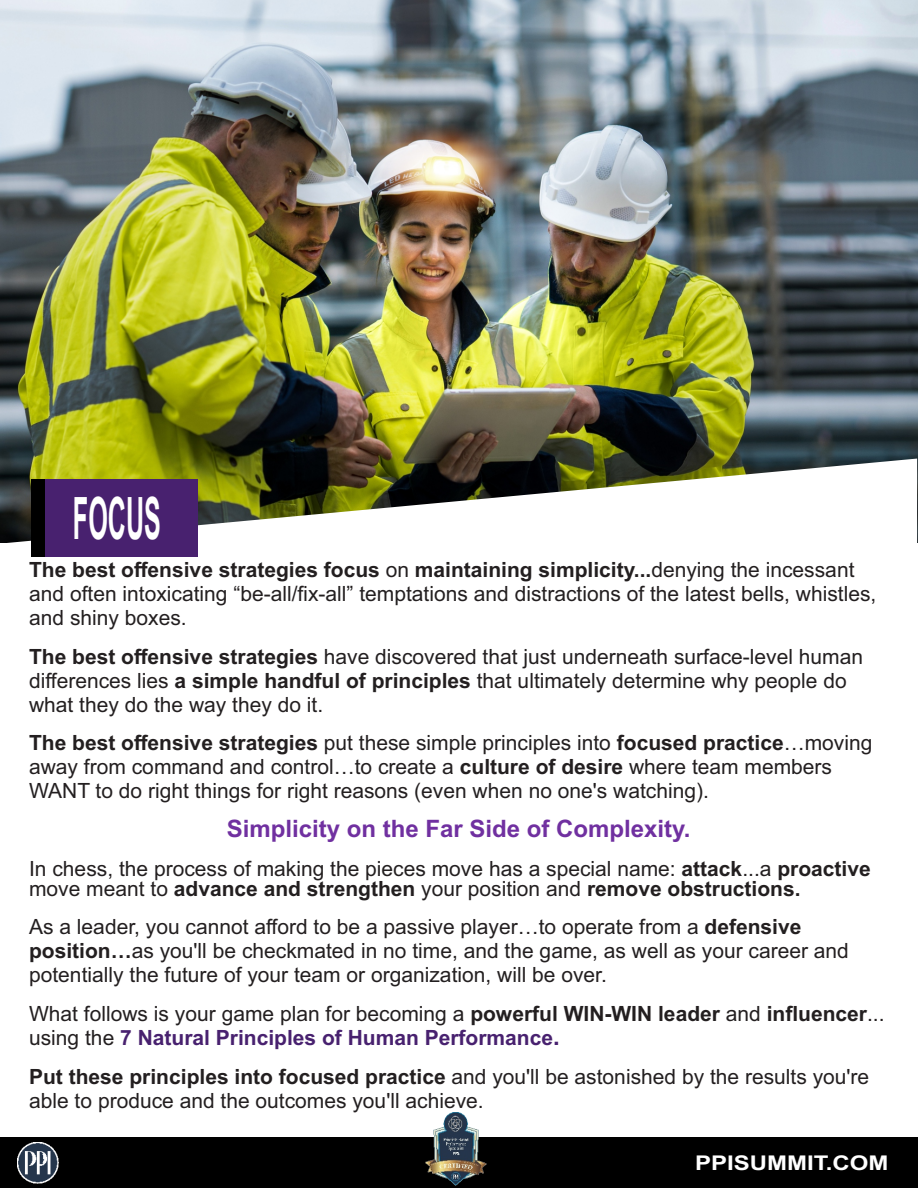
<style>
.page{position:relative;width:918px;height:1188px;background:#fff}
.page>*{position:absolute;margin:0;border:0;box-sizing:border-box;transform-origin:0 0}
.t1{font:700 58.65px "Arial";color:#fff;scale:.43 1}
.t2{font:700 24px "Arial";color:#7030a0}
.t3{font:21px/24px "Arial";color:#231f20}
.t4{font:700 20.25px "Arial";color:#fff;scale:1.18 1}
.s1{font-weight:700}
.s2{font-weight:700;color:#48216f}
.s3{font-weight:700;font-size:24px;color:#48216f}
</style>
<div class="page">
<img style="left:0;top:0;width:918px;height:543px">
<svg style="left:0;top:459px;width:917px;height:84px"></svg>
<div style="left:31px;top:479px;width:167px;height:77px;background:#000"></div>
<div style="left:45px;top:479px;width:153px;height:77px;background:#48216f"></div>
<div style="left:0;top:1137px;width:918px;height:51px;background:#000"></div>
<img style="left:18px;top:1143px;width:40px;height:40px">
<img style="left:426px;top:1113px;width:60px;height:73px">
<h1 class="t1" style="left:73px;top:496px;width:206px">FOCUS</h1>
<p class="t3" style="left:29px;top:559px;width:849px"><span class="s1">The best offensive strategies focus</span> on <span class="s1">maintaining simplicity...</span>denying the incessant and often intoxicating “be-all/fix-all” temptations and distractions of the latest bells, whistles, and shiny boxes.</p>
<p class="t3" style="left:29px;top:646px;width:836px"><span class="s1">The best offensive strategies</span> have discovered that just underneath surface-level human differences lies <span class="s1">a simple handful of principles</span> that ultimately determine why people do what they do the way they do it.</p>
<p class="t3" style="left:29px;top:733px;width:845px"><span class="s1">The best offensive strategies</span> put these simple principles into <span class="s1">focused practice</span>…moving away from command and control…to create a <span class="s1">culture of desire</span> where team members<br>WANT to do right things for right reasons (even when no one's watching).</p>
<p class="t2" style="left:227px;top:820px;width:465px">Simplicity on the Far Side of Complexity.</p>
<p class="t3" style="left:29px;top:861px;width:843px;line-height:19.4px">In chess, the process of making the pieces move has a special name: <span class="s1">attack</span>...a <span class="s1">proactive </span>move meant to <span class="s1">advance and strengthen</span> your position and <span class="s1">remove obstructions.</span></p>
<p class="t3" style="left:29px;top:917px;width:821px">As a leader, you cannot afford to be a passive player…to operate from a <span class="s1">defensive position…</span>as you'll be checkmated in no time, and the game, as well as your career and potentially the future of your team or organization, will be over.</p>
<p class="t3" style="left:29px;top:1004px;width:857px">What follows is your game plan for becoming a <span class="s1">powerful WIN-WIN leader</span> and <span class="s1">influencer</span>... using the <span class="s2">7 Natural Principles of Human Performance</span><span class="s3">.</span></p>
<p class="t3" style="left:29px;top:1067px;width:842px"><span class="s1">Put these principles into focused practice</span> and you'll be astonished by the results you're able to produce and the outcomes you'll achieve.</p>
<p class="t4" style="left:695px;top:1156px;width:166px">PPISUMMIT.COM</p>
</div>
